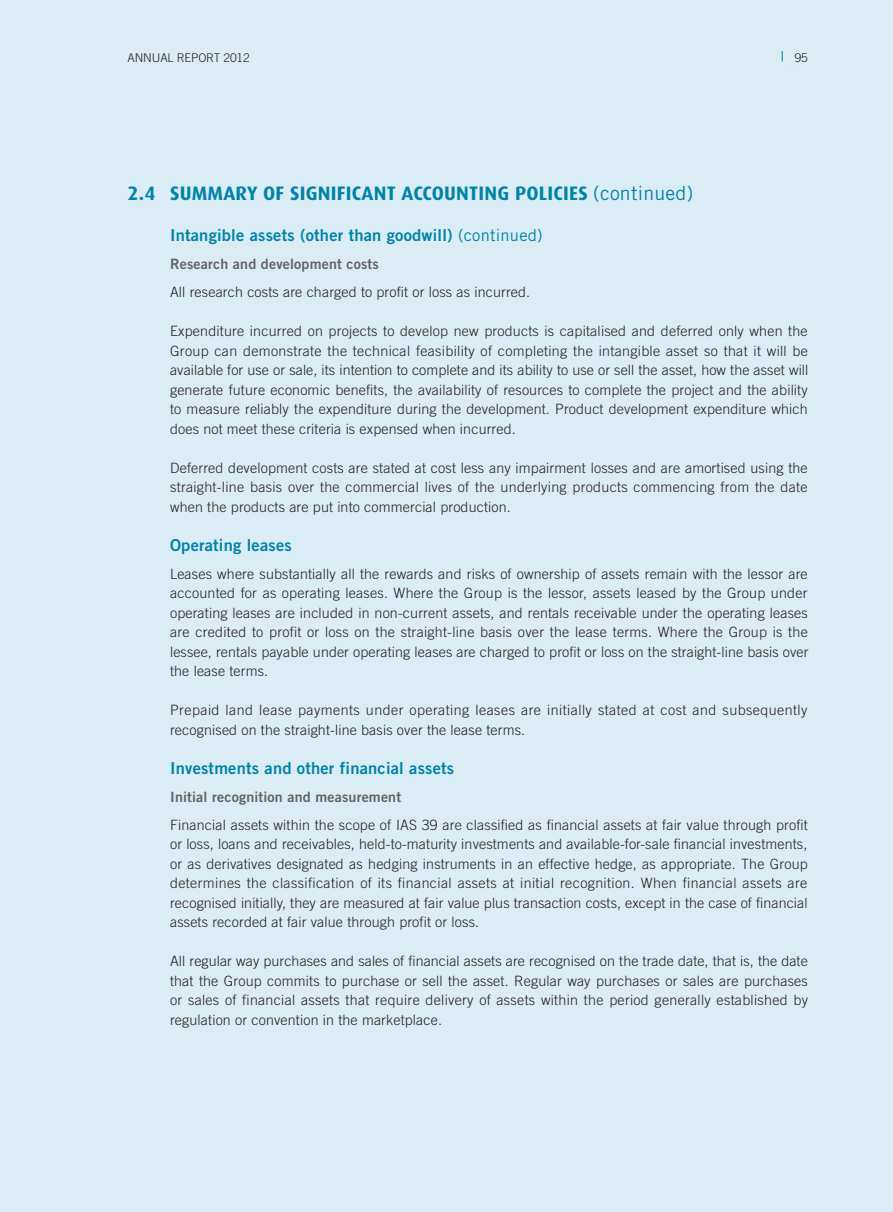
<style>
.page{position:relative;width:893px;height:1212px;background:#dbedf4}
.page>*{position:absolute;margin:0;border:0;box-sizing:border-box;transform-origin:0 0}
.Heading_1{font:700 19.5px "Dax";letter-spacing:.01em;color:#0083a9}
.Heading_2{font:16.5px "Trade Gothic LT Std Bd 2";letter-spacing:.01em;color:#0083a9}
.Body_Text{font:300 14.25px/19.5px "Trade Gothic LT Std";letter-spacing:.01em;color:#231f20;text-align:justify}
.Body_Text-2{font:300 14.25px/19.5px "Trade Gothic LT Std";letter-spacing:.03em;color:#231f20}
.Heading_3{font:14.25px "Trade Gothic LT Std Bd 2";letter-spacing:.01em;color:#636366}
.t1{font:300 12px "Trade Gothic LT Std";letter-spacing:-.01em;color:#231f20}
.s1{font-family:"Trade Gothic LT Std";font-weight:400}
.s2{font-family:"Trade Gothic LT Std"}
</style>
<div class="page">
<p class="t1" style="left:128px;top:50px;width:124px">ANNUAL REPORT 2012</p>
<p class="t1" style="left:795px;top:50px;width:15px">95</p>
<p class="Heading_1" style="left:128px;top:182px;width:567px">2.4 SUMMARY OF SIGNIFICANT ACCOUNTING POLICIES <span class="s1">(continued)</span></p>
<p class="Heading_2" style="left:170px;top:225px;width:374px">Intangible assets (other than goodwill) <span class="s2">(continued)</span></p>
<p class="Heading_3" style="left:170px;top:255px;width:210px">Research and development costs</p>
<p class="Body_Text" style="left:170px;top:282px;width:362px">All research costs are charged to profit or loss as incurred.</p>
<p class="Body_Text" style="left:170px;top:321px;width:640px">Expenditure incurred on projects to develop new products is capitalised and deferred only when the Group can demonstrate the technical feasibility of completing the intangible asset so that it will be available for use or sale, its intention to complete and its ability to use or sell the asset, how the asset will generate future economic benefits, the availability of resources to complete the project and the ability to measure reliably the expenditure during the development. Product development expenditure which does not meet these criteria is expensed when incurred.</p>
<p class="Body_Text" style="left:170px;top:458px;width:639px">Deferred development costs are stated at cost less any impairment losses and are amortised using the straight-line basis over the commercial lives of the underlying products commencing from the date when the products are put into commercial production.</p>
<p class="Heading_2" style="left:170px;top:534px;width:123px">Operating leases</p>
<p class="Body_Text" style="left:170px;top:564px;width:640px">Leases where substantially all the rewards and risks of ownership of assets remain with the lessor are accounted for as operating leases. Where the Group is the lessor, assets leased by the Group under operating leases are included in non-current assets, and rentals receivable under the operating leases are credited to profit or loss on the straight-line basis over the lease terms. Where the Group is the lessee, rentals payable under operating leases are charged to profit or loss on the straight-line basis over the lease terms.</p>
<p class="Body_Text-2" style="left:170px;top:700px;width:639px">Prepaid land lease payments under operating leases are initially stated at cost and subsequently recognised on the straight-line basis over the lease terms.</p>
<p class="Heading_2" style="left:170px;top:757px;width:286px">Investments and other financial assets</p>
<p class="Heading_3" style="left:170px;top:788px;width:233px">Initial recognition and measurement</p>
<p class="Body_Text" style="left:170px;top:815px;width:639px">Financial assets within the scope of IAS 39 are classified as financial assets at fair value through profit or loss, loans and receivables, held-to-maturity investments and available-for-sale financial investments, or as derivatives designated as hedging instruments in an effective hedge, as appropriate. The Group determines the classification of its financial assets at initial recognition. When financial assets are recognised initially, they are measured at fair value plus transaction costs, except in the case of financial assets recorded at fair value through profit or loss.</p>
<p class="Body_Text" style="left:170px;top:951px;width:639px">All regular way purchases and sales of financial assets are recognised on the trade date, that is, the date that the Group commits to purchase or sell the asset. Regular way purchases or sales are purchases or sales of financial assets that require delivery of assets within the period generally established by regulation or convention in the marketplace.</p>
</div>
